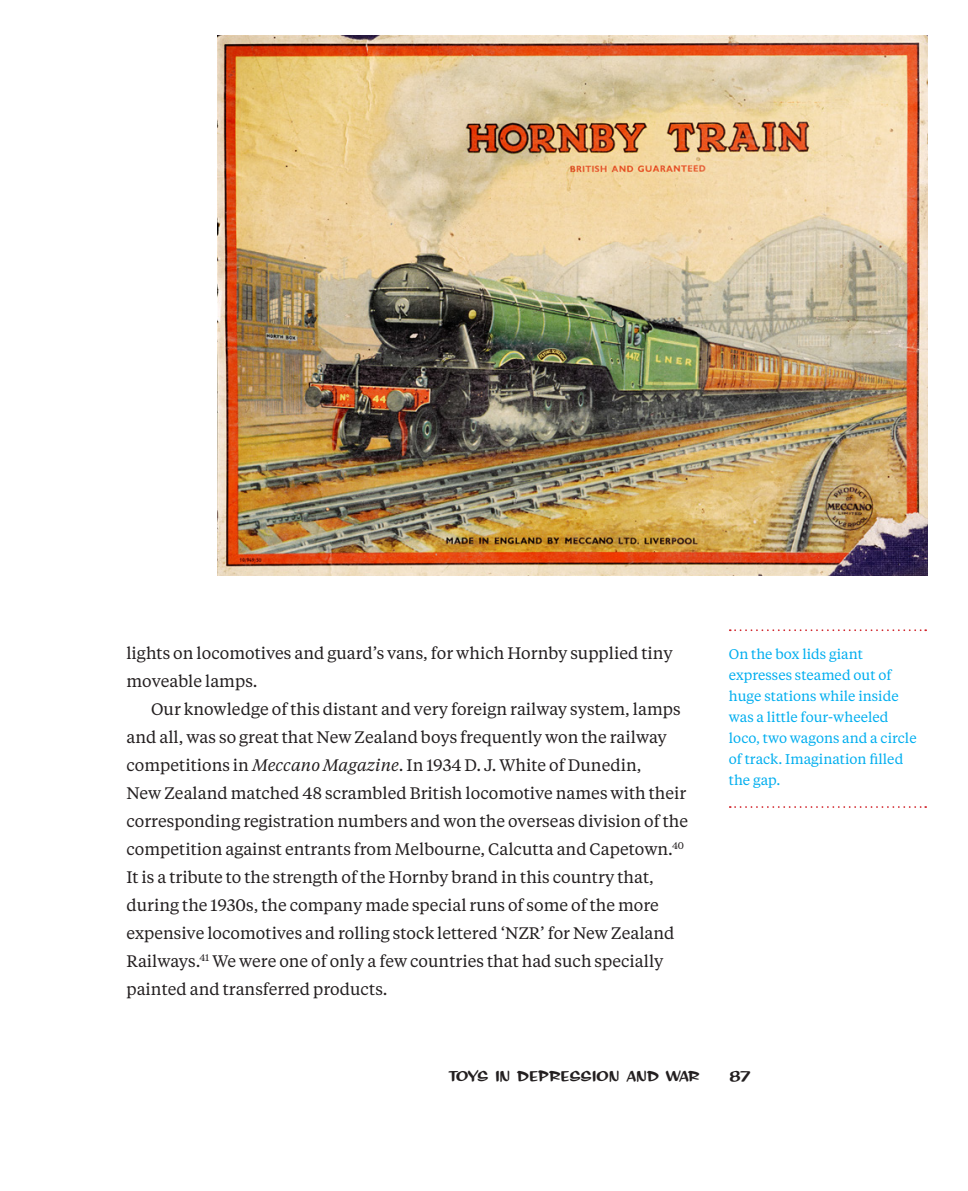
<style>
.page{position:relative;width:968px;height:1191px;background:#fff}
.page>*{position:absolute;margin:0;border:0;box-sizing:border-box;transform-origin:0 0}
.t1{font:16.62px/28px "Tiempos Text";color:#231f20}
.t2{font:16.62px "Sign Painter House Informal";letter-spacing:.02em;color:#231f20}
.t3{font:14px/21px "Tiempos Text";color:#00aeef}
.s1{font-style:italic}
</style>
<div class="page">
<img style="left:217px;top:36px;width:710px;height:539px">
<svg style="left:729px;top:629px;width:197px;height:2px"></svg>
<svg style="left:729px;top:806px;width:197px;height:2px"></svg>
<p class="t1" style="left:126px;top:638px;width:547px">lights on locomotives and guard’s vans, for which Hornby supplied tiny moveable lamps.</p>
<p class="t1" style="left:126px;top:694px;width:563px;text-indent:25px">Our knowledge of this distant and very foreign railway system, lamps and all, was so great that New Zealand boys frequently won the railway competitions in <span class="s1">Meccano Magazine</span>. In 1934 D. J. White of Dunedin,<br>New Zealand matched 48 scrambled British locomotive names with their corresponding registration numbers and won the overseas division of the competition against entrants from Melbourne, Calcutta and Capetown.<sup>40<br></sup>It is a tribute to the strength of the Hornby brand in this country that, during the 1930s, the company made special runs of some of the more expensive locomotives and rolling stock lettered ‘NZR’ for New Zealand Railways.<sup>41</sup> We were one of only a few countries that had such specially painted and transferred products.</p>
<p class="t3" style="left:728px;top:643px;width:189px">On the box lids giant expresses steamed out of huge stations while inside was a little four-wheeled loco, two wagons and a circle of track. Imagination filled the gap.</p>
<p class="t2" style="left:448px;top:1066px;width:253px">TOYS IN DEPRESSION AND WAR</p>
<p class="t2" style="left:729px;top:1066px;width:22px">87</p>
</div>
